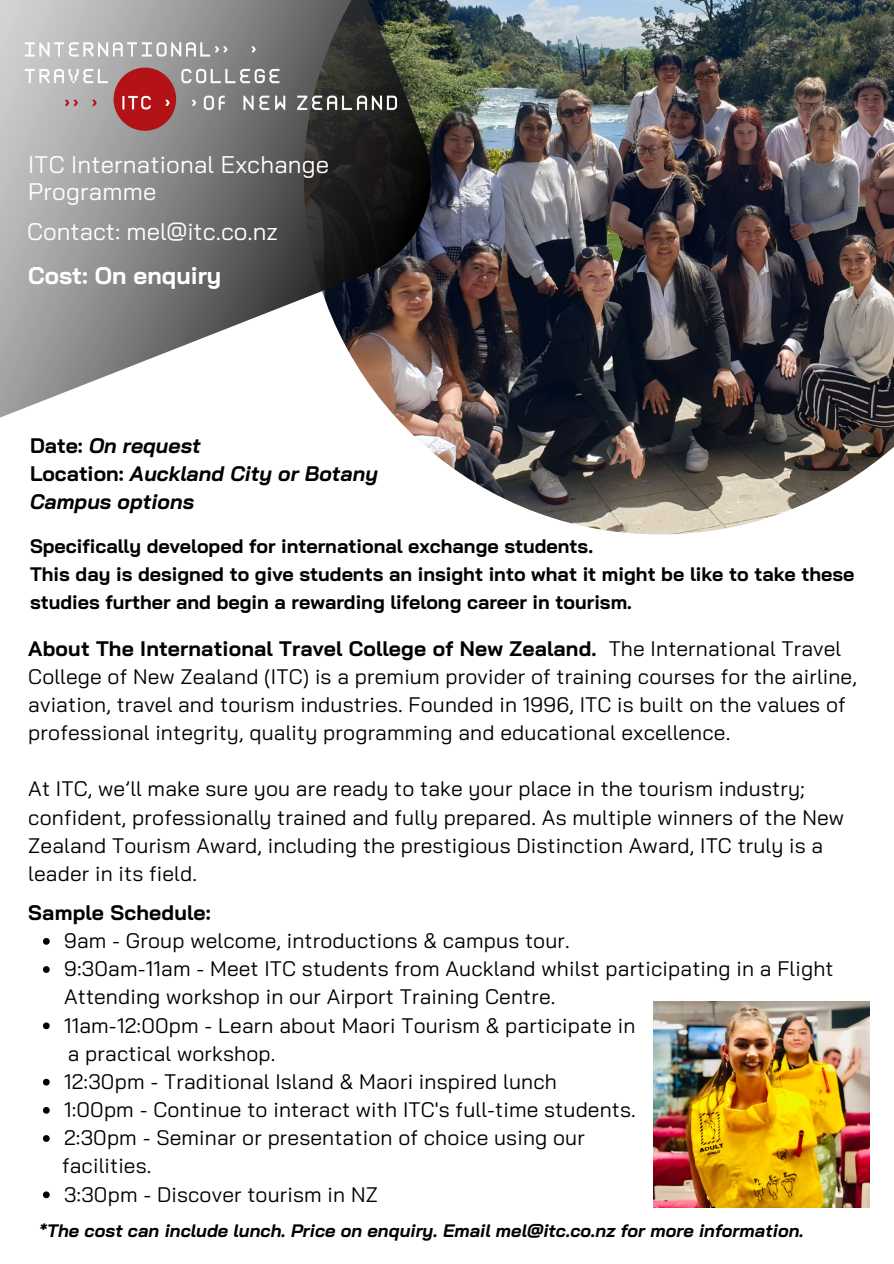
<style>
.page{position:relative;width:894px;height:1264px;background:#fff}
.page>*{position:absolute;margin:0;border:0;box-sizing:border-box;transform-origin:0 0}
.t1{font:24px/27px "Bai Jamjuree";letter-spacing:.01em;color:#fff}
.t2{font:700 24px "Bai Jamjuree";color:#fff}
.t3{font:21px/28.2px "Bai Jamjuree";letter-spacing:.01em;color:#000}
.t4{font:italic 700 21px/28.2px "Bai Jamjuree";color:#000}
.t5{font:700 21px "Bai Jamjuree";letter-spacing:.01em;color:#000}
.t6{font:700 19.5px/28.2px "Bai Jamjuree";color:#000}
.t7{font:italic 700 18px "Bai Jamjuree";color:#000}
.s1{font-style:normal}
.s2{font-weight:700}
</style>
<div class="page">
<img style="left:608px;top:0;width:285px;height:534px">
<img style="left:0;top:0;width:608px;height:531px">
<img style="left:653px;top:1001px;width:215px;height:206px">
<img style="left:12px;top:34px;width:399px;height:106px">
<svg style="left:43px;top:938px;width:7px;height:6px"></svg>
<svg style="left:43px;top:966px;width:7px;height:6px"></svg>
<svg style="left:43px;top:1022px;width:7px;height:7px"></svg>
<svg style="left:43px;top:1078px;width:7px;height:7px"></svg>
<svg style="left:43px;top:1107px;width:7px;height:6px"></svg>
<svg style="left:43px;top:1135px;width:7px;height:6px"></svg>
<svg style="left:43px;top:1191px;width:7px;height:7px"></svg>
<p class="t1" style="left:28px;top:151px;width:302px">ITC International Exchange<br>Programme</p>
<p class="t1" style="left:27px;top:217px;width:252px">Contact: mel@itc.co.nz</p>
<p class="t2" style="left:28px;top:260px;width:194px">Cost: On enquiry</p>
<p class="t4" style="left:30px;top:431px;width:172px"><span class="s1">Date:</span> On request</p>
<p class="t4" style="left:30px;top:459px;width:349px"><span class="s1">Location:</span> Auckland City or Botany<br>Campus options</p>
<p class="t6" style="left:30px;top:531px;width:564px">Specifically developed for international exchange students.</p>
<p class="t6" style="left:30px;top:559px;width:825px">This day is designed to give students an insight into what it might be like to take these studies further and begin a rewarding lifelong career in tourism.</p>
<p class="t3" style="left:28px;top:633px;width:829px"><span class="s2">About The International Travel College of New Zealand.</span> The International Travel College of New Zealand (ITC) is a premium provider of training courses for the airline, aviation, travel and tourism industries. Founded in 1996, ITC is built on the values of professional integrity, quality programming and educational excellence.</p>
<p class="t3" style="left:28px;top:774px;width:817px">At ITC, we’ll make sure you are ready to take your place in the tourism industry; confident, professionally trained and fully prepared. As multiple winners of the New Zealand Tourism Award, including the prestigious Distinction Award, ITC truly is a leader in its field.</p>
<p class="t5" style="left:28px;top:899px;width:184px">Sample Schedule:</p>
<p class="t3" style="left:64px;top:926px;width:507px">9am - Group welcome, introductions &amp; campus tour.</p>
<p class="t3" style="left:64px;top:954px;width:770px">9:30am-11am - Meet ITC students from Auckland whilst participating in a Flight<br>Attending workshop in our Airport Training Centre.</p>
<p class="t3" style="left:64px;top:1010px;width:572px">11am-12:00pm - Learn about Maori Tourism &amp; participate in</p>
<p class="t3" style="left:64px;top:1066px;width:494px">12:30pm - Traditional Island &amp; Maori inspired lunch</p>
<p class="t3" style="left:64px;top:1095px;width:573px">1:00pm - Continue to interact with ITC's full-time students.</p>
<p class="t3" style="left:64px;top:1123px;width:522px">2:30pm - Seminar or presentation of choice using our</p>
<p class="t3" style="left:64px;top:1179px;width:315px">3:30pm - Discover tourism in NZ</p>
<p class="t3" style="left:68px;top:1038px;width:209px">a practical workshop.</p>
<p class="t3" style="left:62px;top:1151px;width:91px">facilities.</p>
<p class="t7" style="left:39px;top:1219px;width:766px">*The cost can include lunch. Price on enquiry. Email mel@itc.co.nz for more information.</p>
</div>
